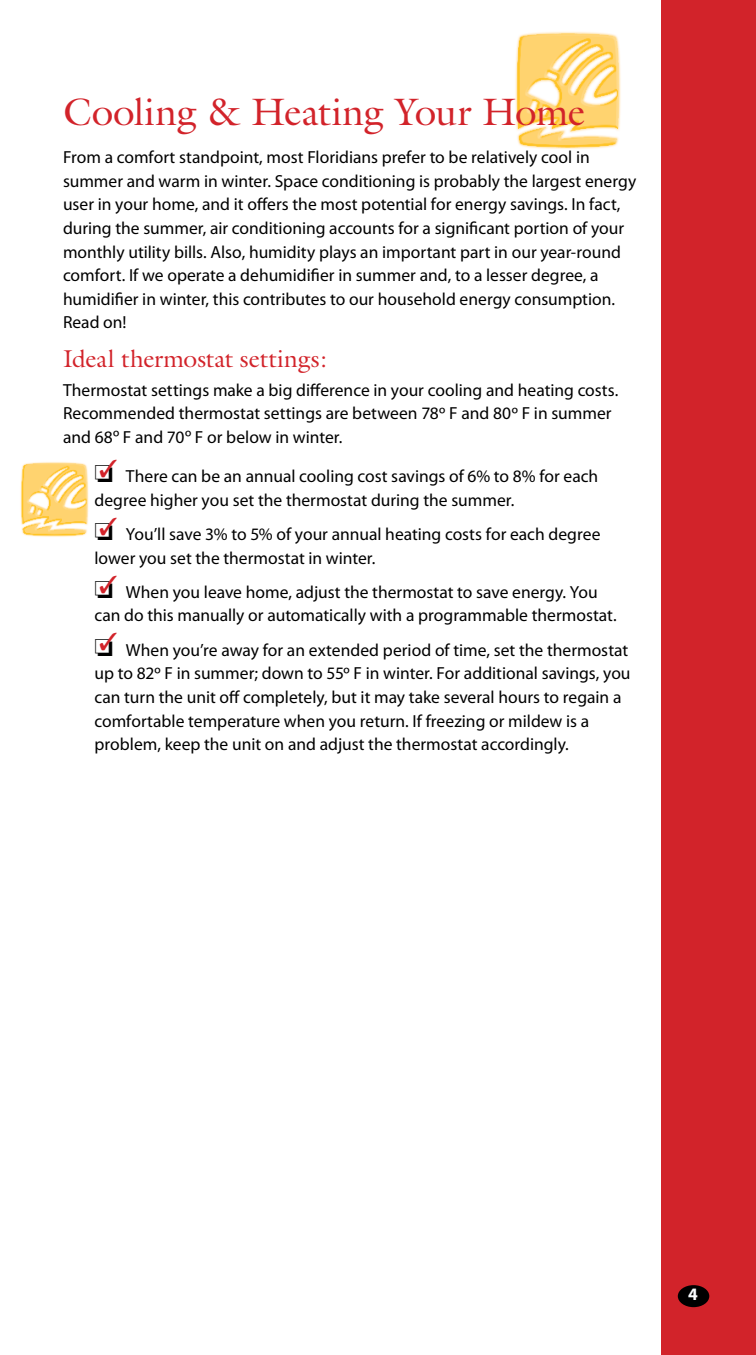
<style>
.page{position:relative;width:756px;height:1355px;background:#fff}
.page>*{position:absolute;margin:0;border:0;box-sizing:border-box;transform-origin:0 0}
.t1{font:38.5px "Galliard";letter-spacing:-.015em;color:#d2232a}
.t2{font:24.5px "Galliard";letter-spacing:-.005em;color:#d2232a}
.t3{font:17.5px/23.6px "Myriad Pro";color:#000}
.t4{font:700 17.5px "Myriad Pro";color:#fafdff}
</style>
<div class="page">
<div style="left:662px;top:0;width:94px;height:1354px;background:#d2232a"></div>
<div style="left:678px;top:1285px;width:31px;height:22px;background:#000;border-radius:50%"></div>
<img style="left:515px;top:32px;width:106px;height:117px">
<img style="left:20px;top:462px;width:69px;height:75px">
<h1 class="t1" style="left:63px;top:88px;width:524px">Cooling &amp; Heating Your Home</h1>
<p class="t3" style="left:63px;top:146px;width:575px">From a comfort standpoint, most Floridians prefer to be relatively cool in summer and warm in winter. Space conditioning is probably the largest energy user in your home, and it offers the most potential for energy savings. In fact, during the summer, air conditioning accounts for a significant portion of your monthly utility bills. Also, humidity plays an important part in our year-round comfort. If we operate a dehumidifier in summer and, to a lesser degree, a humidifier in winter, this contributes to our household energy consumption.<br>Read on!</p>
<h2 class="t2" style="left:63px;top:343px;width:265px">Ideal thermostat settings:</h2>
<p class="t3" style="left:63px;top:378px;width:557px">Thermostat settings make a big difference in your cooling and heating costs.<br>Recommended thermostat settings are between 78º F and 80º F in summer and 68º F and 70º F or below in winter.</p>
<p class="t3" style="left:94px;top:465px;width:505px">□<sup>✓</sup> There can be an annual cooling cost savings of 6% to 8% for each degree higher you set the thermostat during the summer.</p>
<p class="t3" style="left:94px;top:523px;width:507px">□<sup>✓</sup> You’ll save 3% to 5% of your annual heating costs for each degree lower you set the thermostat in winter.</p>
<p class="t3" style="left:94px;top:580px;width:524px">□<sup>✓</sup> When you leave home, adjust the thermostat to save energy. You can do this manually or automatically with a programmable thermostat.</p>
<p class="t3" style="left:94px;top:638px;width:538px">□<sup>✓</sup> When you’re away for an extended period of time, set the thermostat up to 82º F in summer; down to 55º F in winter. For additional savings, you can turn the unit off completely, but it may take several hours to regain a comfortable temperature when you return. If freezing or mildew is a problem, keep the unit on and adjust the thermostat accordingly.</p>
<p class="t4" style="left:688px;top:1284px;width:11px">4</p>
</div>
